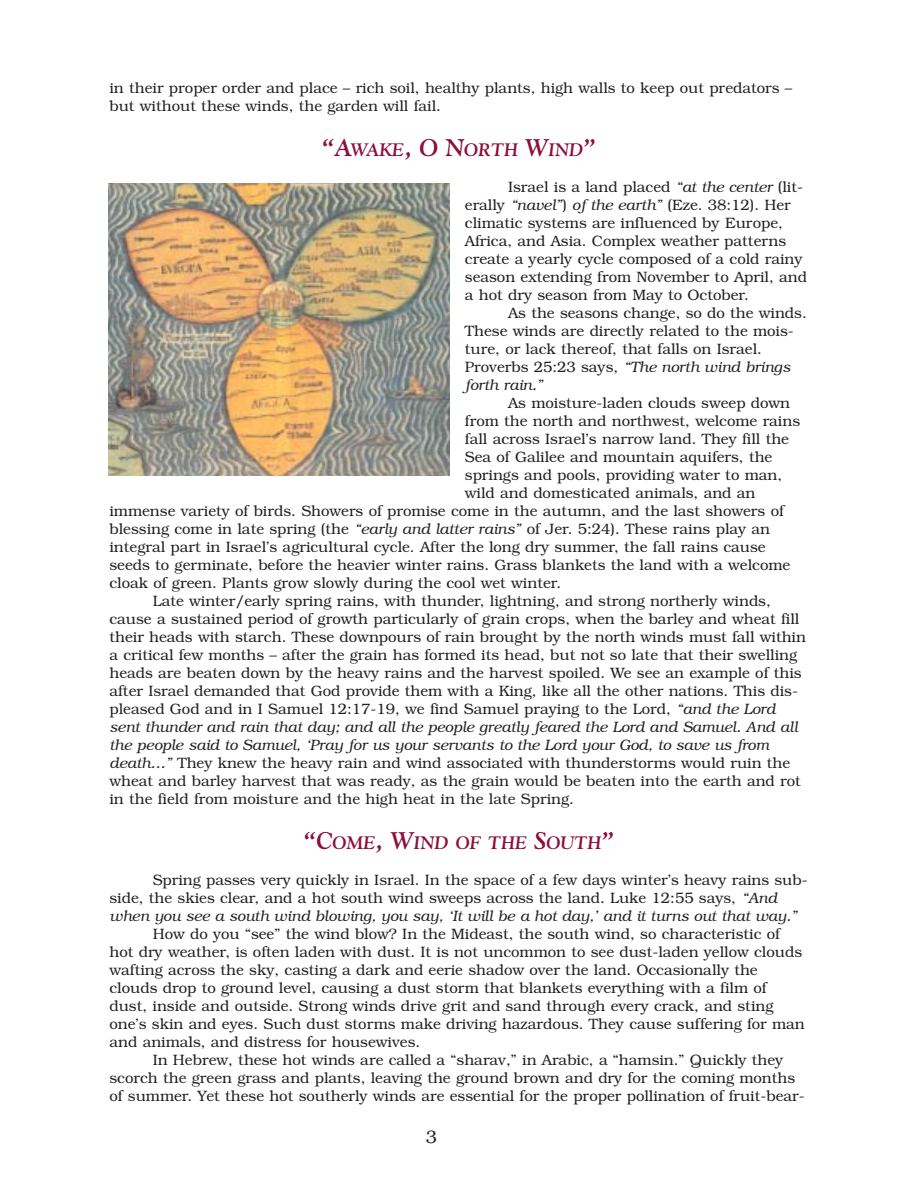
<style>
.page{position:relative;width:918px;height:1188px;background:#fff}
.page>*{position:absolute;margin:0;border:0;box-sizing:border-box;transform-origin:0 0}
.t1{font:italic 700 18px "Goudy";color:#8d0f3a}
.t2{font:300 18px "Bookman";color:#231f1f}
.t3{font:300 15px/18px "Bookman";color:#231f1f}
.t4{font:italic 300 15px "Bookman";color:#231f1f}
.s1{font-size:24px}
.s2{font-style:italic}
</style>
<div class="page">
<img style="left:108px;top:184px;width:342px;height:292px">
<p class="t3" style="left:110px;top:81px;width:684px">in their proper order and place – rich soil, healthy plants, high walls to keep out predators – but without these winds, the garden will fail.</p>
<p class="t1" style="left:323px;top:143px;width:274px"><span class="s1">“A</span>WAKE<span class="s1">, O N</span>ORTH <span class="s1">W</span>IND<span class="s1">”</span></p>
<p class="t3" style="left:465px;top:180px;width:344px;text-indent:43px">Israel is a land placed <span class="s2">“at the center</span> (lit&shy;erally <span class="s2">“navel”</span>) <span class="s2">of the earth”</span> (Eze. 38:12). Her climatic systems are influenced by Europe, Africa, and Asia. Complex weather patterns create a yearly cycle composed of a cold rainy season extending from November to April, and a hot dry season from May to October.</p>
<p class="t3" style="left:465px;top:306px;width:343px;text-indent:43px">As the seasons change, so do the winds.<br>These winds are directly related to the mois&shy;ture, or lack thereof, that falls on Israel.<br>Proverbs 25:23 says, <span class="s2">“The north wind brings forth rain.”</span></p>
<p class="t3" style="left:508px;top:396px;width:284px">As moisture-laden clouds sweep down</p>
<p class="t3" style="left:465px;top:414px;width:337px">from the north and northwest, welcome rains</p>
<p class="t3" style="left:465px;top:432px;width:326px">fall across Israel’s narrow land. They fill the</p>
<p class="t3" style="left:465px;top:450px;width:309px">Sea of Galilee and mountain aquifers, the</p>
<p class="t3" style="left:465px;top:468px;width:319px">springs and pools, providing water to man,</p>
<p class="t3" style="left:465px;top:486px;width:292px">wild and domesticated animals, and an</p>
<p class="t3" style="left:110px;top:504px;width:676px">immense variety of birds. Showers of promise come in the autumn, and the last showers of</p>
<p class="t3" style="left:110px;top:522px;width:662px">blessing come in late spring (the <span class="s2">“early and latter rains”</span> of Jer. 5:24). These rains play an</p>
<p class="t3" style="left:110px;top:540px;width:658px">integral part in Israel’s agricultural cycle. After the long dry summer, the fall rains cause</p>
<p class="t3" style="left:110px;top:558px;width:682px">seeds to germinate, before the heavier winter rains. Grass blankets the land with a welcome</p>
<p class="t3" style="left:110px;top:576px;width:453px">cloak of green. Plants grow slowly during the cool wet winter.</p>
<p class="t3" style="left:153px;top:594px;width:620px">Late winter/early spring rains, with thunder, lightning, and strong northerly winds,</p>
<p class="t3" style="left:110px;top:612px;width:691px">cause a sustained period of growth particularly of grain crops, when the barley and wheat fill</p>
<p class="t3" style="left:110px;top:630px;width:698px">their heads with starch. These downpours of rain brought by the north winds must fall within</p>
<p class="t3" style="left:110px;top:648px;width:689px">a critical few months – after the grain has formed its head, but not so late that their swelling</p>
<p class="t3" style="left:110px;top:666px;width:694px">heads are beaten down by the heavy rains and the harvest spoiled. We see an example of this</p>
<p class="t3" style="left:110px;top:684px;width:690px">after Israel demanded that God provide them with a King, like all the other nations. This dis-</p>
<p class="t3" style="left:110px;top:702px;width:668px">pleased God and in I Samuel 12:17-19, we find Samuel praying to the Lord, <span class="s2">“and the Lord</span></p>
<p class="t4" style="left:110px;top:721px;width:690px">sent thunder and rain that day; and all the people greatly feared the Lord and Samuel. And all</p>
<p class="t4" style="left:110px;top:739px;width:661px">the people said to Samuel, ‘Pray for us your servants to the Lord your God, to save us from</p>
<p class="t3" style="left:110px;top:756px;width:682px"><span class="s2">death…”</span> They knew the heavy rain and wind associated with thunderstorms would ruin the</p>
<p class="t3" style="left:110px;top:774px;width:693px">wheat and barley harvest that was ready, as the grain would be beaten into the earth and rot</p>
<p class="t3" style="left:110px;top:792px;width:466px">in the field from moisture and the high heat in the late Spring.</p>
<p class="t1" style="left:305px;top:836px;width:310px"><span class="s1">“C</span>OME<span class="s1">, W</span>IND OF THE <span class="s1">S</span>OUTH<span class="s1">”</span></p>
<p class="t3" style="left:109px;top:873px;width:700px;text-indent:43px">Spring passes very quickly in Israel. In the space of a few days winter’s heavy rains sub&shy;side, the skies clear, and a hot south wind sweeps across the land. Luke 12:55 says, <span class="s2">“And when you see a south wind blowing, you say, ‘It will be a hot day,’ and it turns out that way.”</span></p>
<p class="t3" style="left:109px;top:927px;width:697px;text-indent:43px">How do you “see” the wind blow? In the Mideast, the south wind, so characteristic of hot dry weather, is often laden with dust. It is not uncommon to see dust-laden yellow clouds wafting across the sky, casting a dark and eerie shadow over the land. Occasionally the clouds drop to ground level, causing a dust storm that blankets everything with a film of dust, inside and outside. Strong winds drive grit and sand through every crack, and sting one’s skin and eyes. Such dust storms make driving hazardous. They cause suffering for man and animals, and distress for housewives.</p>
<p class="t3" style="left:109px;top:1053px;width:697px;text-indent:43px">In Hebrew, these hot winds are called a “sharav,” in Arabic, a “hamsin.” Quickly they scorch the green grass and plants, leaving the ground brown and dry for the coming months of summer. Yet these hot southerly winds are essential for the proper pollination of fruit-bear-</p>
<p class="t2" style="left:426px;top:1130px;width:13px">3</p>
</div>
